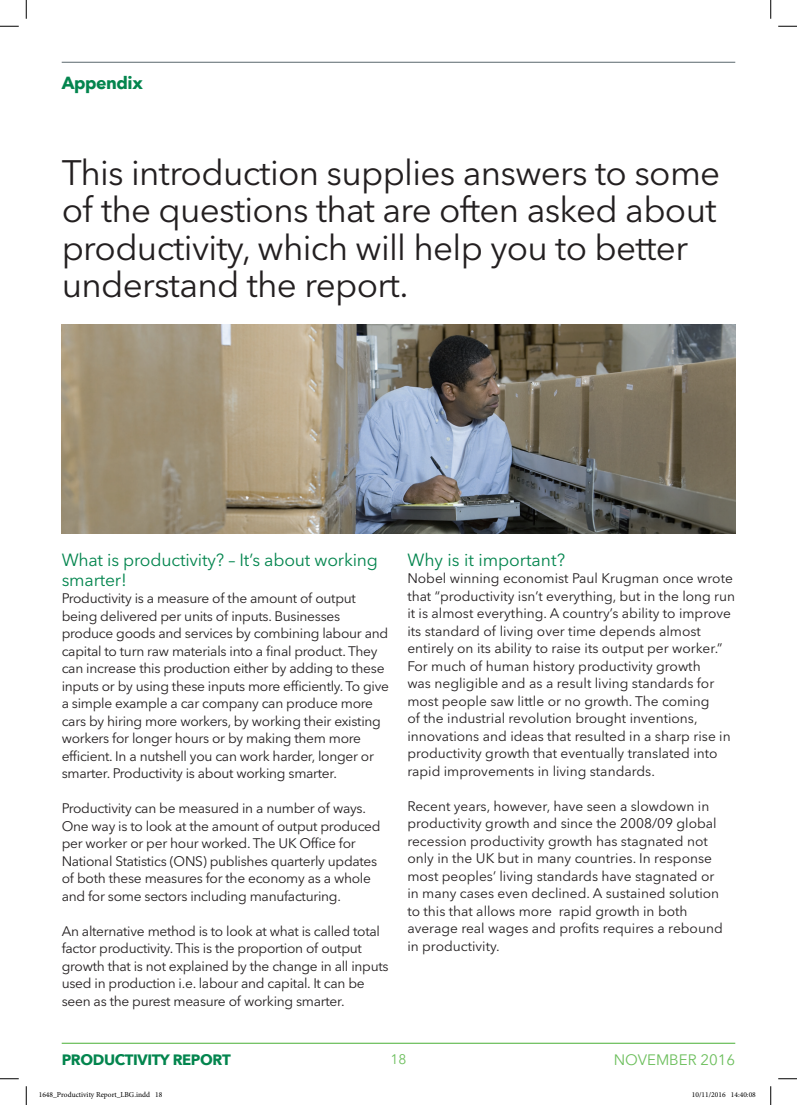
<style>
.page{position:relative;width:797px;height:1105px;background:#fff}
.page>*{position:absolute;margin:0;border:0;box-sizing:border-box;transform-origin:0 0}
.t1{font:35.12px/37.5px "Avenir Next LT Pro";letter-spacing:-.02em;color:#231f20}
.t2{font:17.5px/20px "Avenir Next LT Pro";letter-spacing:-.01em;color:#03854e}
.t3{font:700 17.5px "Avenir Next LT Pro";letter-spacing:-.025em;color:#03854e}
.t4{font:700 15px "Avenir Next LT Pro";letter-spacing:-.025em;color:#03854e}
.t5{font:15px "Avenir Next LT Pro";color:#6dbf5d}
.t6{font:13.75px/17.5px "Avenir Next LT Pro";letter-spacing:-.02em;color:#231f20}
.t7{font:13.75px/17.5px "Avenir Next LT Pro";color:#231f20}
.t8{font:13.75px "Avenir Next LT Pro";color:#6dbf5d}
.t9{font:7.5px "Minion Pro";color:#000}
</style>
<div class="page">
<hr style="left:62px;top:1043px;width:673px;height:1px;background:#6dbf5d">
<hr style="left:62px;top:62px;width:673px;height:1px;background:#7b858a">
<img style="left:62px;top:325px;width:673px;height:209px">
<svg style="left:0;top:25px;width:19px;height:2px"></svg>
<svg style="left:778px;top:25px;width:19px;height:2px"></svg>
<svg style="left:0;top:1078px;width:19px;height:1px"></svg>
<svg style="left:778px;top:1078px;width:19px;height:1px"></svg>
<svg style="left:25px;top:0;width:2px;height:19px"></svg>
<svg style="left:25px;top:1086px;width:2px;height:19px"></svg>
<svg style="left:770px;top:0;width:1px;height:19px"></svg>
<svg style="left:770px;top:1086px;width:1px;height:19px"></svg>
<p class="t3" style="left:62px;top:72px;width:82px">Appendix</p>
<h1 class="t1" style="left:62px;top:154px;width:660px">This introduction supplies answers to some of the questions that are often asked about productivity, which will help you to better understand the report.</h1>
<p class="t2" style="left:62px;top:550px;width:318px">What is productivity? – It’s about working smarter!</p>
<p class="t6" style="left:62px;top:590px;width:329px">Productivity is a measure of the amount of output being delivered per units of inputs. Businesses produce goods and services by combining labour and capital to turn raw materials into a final product. They can increase this production either by adding to these inputs or by using these inputs more efficiently. To give a simple example a car company can produce more cars by hiring more workers, by working their existing workers for longer hours or by making them more efficient. In a nutshell you can work harder, longer or smarter. Productivity is about working smarter.</p>
<p class="t6" style="left:62px;top:800px;width:320px">Productivity can be measured in a number of ways.<br>One way is to look at the amount of output produced per worker or per hour worked. The UK Office for National Statistics (ONS) publishes quarterly updates of both these measures for the economy as a whole and for some sectors including manufacturing.</p>
<p class="t6" style="left:62px;top:922px;width:328px">An alternative method is to look at what is called total factor productivity. This is the proportion of output growth that is not explained by the change in all inputs used in production i.e. labour and capital. It can be seen as the purest measure of working smarter.</p>
<p class="t2" style="left:407px;top:550px;width:159px">Why is it important?</p>
<p class="t7" style="left:407px;top:570px;width:329px">Nobel winning economist Paul Krugman once wrote that “productivity isn’t everything, but in the long run it is almost everything. A country’s ability to improve its standard of living over time depends almost entirely on its ability to raise its output per worker.” For much of human history productivity growth<br>was negligible and as a result living standards for most people saw little or no growth. The coming<br>of the industrial revolution brought inventions, innovations and ideas that resulted in a sharp rise in productivity growth that eventually translated into rapid improvements in living standards.</p>
<p class="t7" style="left:407px;top:797px;width:317px">Recent years, however, have seen a slowdown in productivity growth and since the 2008/09 global recession productivity growth has stagnated not only in the UK but in many countries. In response most peoples’ living standards have stagnated or in many cases even declined. A sustained solution to this that allows more rapid growth in both average real wages and profits requires a rebound in productivity.</p>
<p class="t4" style="left:62px;top:1051px;width:170px">PRODUCTIVITY REPORT</p>
<p class="t8" style="left:390px;top:1051px;width:17px">18</p>
<p class="t5" style="left:613px;top:1051px;width:123px">NOVEMBER 2016</p>
<p class="t9" style="left:39px;top:1090px;width:125px">1648_Productivity Report_LBG.indd 18</p>
<p class="t9" style="left:692px;top:1090px;width:65px">10/11/2016 14:40:08</p>
</div>
